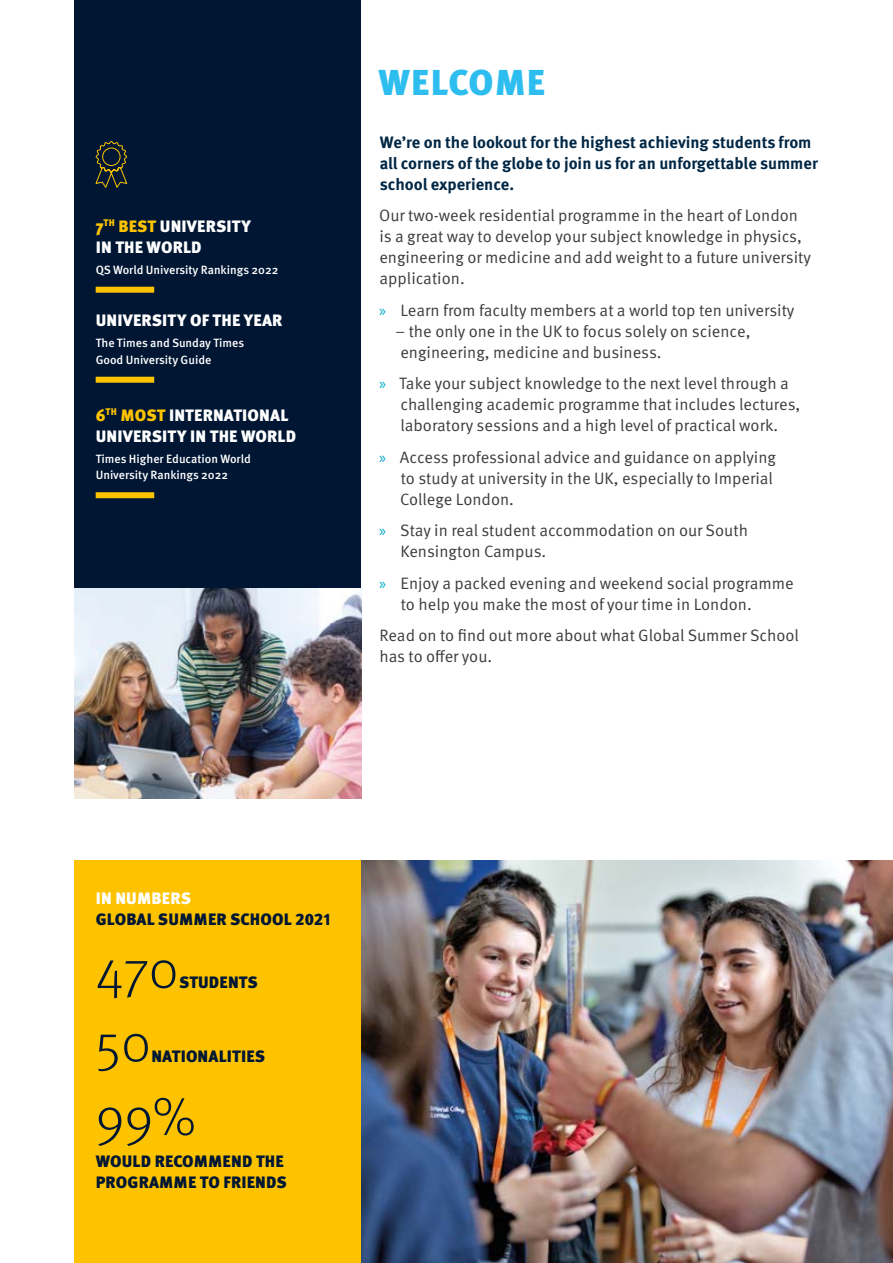
<style>
.page{position:relative;width:893px;height:1263px;background:#fff}
.page>*{position:absolute;margin:0;border:0;box-sizing:border-box;transform-origin:0 0}
.Bullets{font:300 54px "Meta OT";letter-spacing:.005em;color:#001633}
.H2_Page_head{font:900 36px "Meta OT";letter-spacing:.03em;color:#2ebdef}
.Body_text{font:16.5px/21px "Meta OT Norm";color:#3c3c3b}
.Intro_para{font:700 16.5px/21px "Meta OT";color:#002745}
.Bullets-2{font:900 16.5px/21px "Meta OT";letter-spacing:.01em;color:#001633}
.Bullets-3{font:900 16.5px/21px "Meta OT";letter-spacing:.01em;color:#fff}
.STAT{font:900 16.5px/21px "Meta OT";letter-spacing:.01em;color:#fff}
.STAT_credit{font:500 12px/16.5px "Meta OT";color:#fff}
.s1{color:#fdc300}
.s2{font-family:"Myriad Pro";color:#00a5c4}
.s3{color:#fff}
</style>
<div class="page">
<div style="left:74px;top:0;width:287px;height:610px;background:#001633"></div>
<img style="left:361px;top:861px;width:532px;height:402px">
<div style="left:74px;top:861px;width:287px;height:402px;background:#fdc300"></div>
<div style="left:96px;top:287px;width:58px;height:6px;background:#fdc300"></div>
<div style="left:96px;top:377px;width:58px;height:6px;background:#fdc300"></div>
<div style="left:96px;top:492px;width:58px;height:6px;background:#fdc300"></div>
<img style="left:74px;top:589px;width:287px;height:210px">
<svg style="left:95px;top:141px;width:33px;height:47px"></svg>
<p class="STAT" style="left:96px;top:216px;width:157px"><span class="s1">7</span><sup>TH</sup> <span class="s1">BEST</span> UNIVERSITY<br>IN THE WORLD</p>
<p class="STAT_credit" style="left:96px;top:262px;width:184px">QS World University Rankings 2022</p>
<p class="Bullets-3" style="left:96px;top:311px;width:188px">UNIVERSITY OF THE YEAR</p>
<p class="STAT_credit" style="left:96px;top:335px;width:150px">The Times and Sunday Times<br>Good University Guide</p>
<p class="Bullets-3" style="left:96px;top:405px;width:202px"><span class="s1">6</span><sup>TH</sup> <span class="s1">MOST</span> INTERNATIONAL<br>UNIVERSITY IN THE WORLD</p>
<p class="STAT_credit" style="left:96px;top:451px;width:157px">Times Higher Education World<br>University Rankings 2022</p>
<h2 class="H2_Page_head" style="left:379px;top:61px;width:168px">WELCOME</h2>
<p class="Intro_para" style="left:380px;top:132px;width:440px">We’re on the lookout for the highest achieving students from all corners of the globe to join us for an unforgettable summer school experience.</p>
<p class="Body_text" style="left:379px;top:205px;width:433px">Our two-week residential programme in the heart of London is a great way to develop your subject knowledge in physics, engineering or medicine and add weight to a future university application.</p>
<p class="Body_text" style="left:379px;top:300px;width:417px"><span class="s2">»</span> Learn from faculty members at a world top ten university</p>
<p class="Body_text" style="left:395px;top:321px;width:356px">– the only one in the UK to focus solely on science, engineering, medicine and business.</p>
<p class="Body_text" style="left:400px;top:373px;width:402px;text-indent:-21px"><span class="s2">»</span> Take your subject knowledge to the next level through a challenging academic programme that includes lectures, laboratory sessions and a high level of practical work.</p>
<p class="Body_text" style="left:400px;top:447px;width:377px;text-indent:-21px"><span class="s2">»</span> Access professional advice and guidance on applying to study at university in the UK, especially to Imperial<br>College London.</p>
<p class="Body_text" style="left:400px;top:520px;width:349px;text-indent:-21px"><span class="s2">»</span> Stay in real student accommodation on our South<br>Kensington Campus.</p>
<p class="Body_text" style="left:401px;top:573px;width:395px;text-indent:-22px"><span class="s2">»</span> Enjoy a packed evening and weekend social programme to help you make the most of your time in London.</p>
<p class="Body_text" style="left:379px;top:625px;width:421px">Read on to find out more about what Global Summer School has to offer you.</p>
<p class="Bullets-2" style="left:96px;top:888px;width:236px"><span class="s3">IN NUMBERS<br></span>GLOBAL SUMMER SCHOOL 2021</p>
<p class="Bullets" style="left:96px;top:938px;width:84px">470</p>
<p class="Bullets-2" style="left:179px;top:972px;width:80px">STUDENTS</p>
<p class="Bullets" style="left:96px;top:1011px;width:57px">50</p>
<p class="Bullets-2" style="left:151px;top:1046px;width:115px">NATIONALITIES</p>
<p class="Bullets" style="left:96px;top:1085px;width:102px">99%</p>
<p class="Bullets-2" style="left:96px;top:1151px;width:193px">WOULD RECOMMEND THE<br>PROGRAMME TO FRIENDS</p>
</div>
